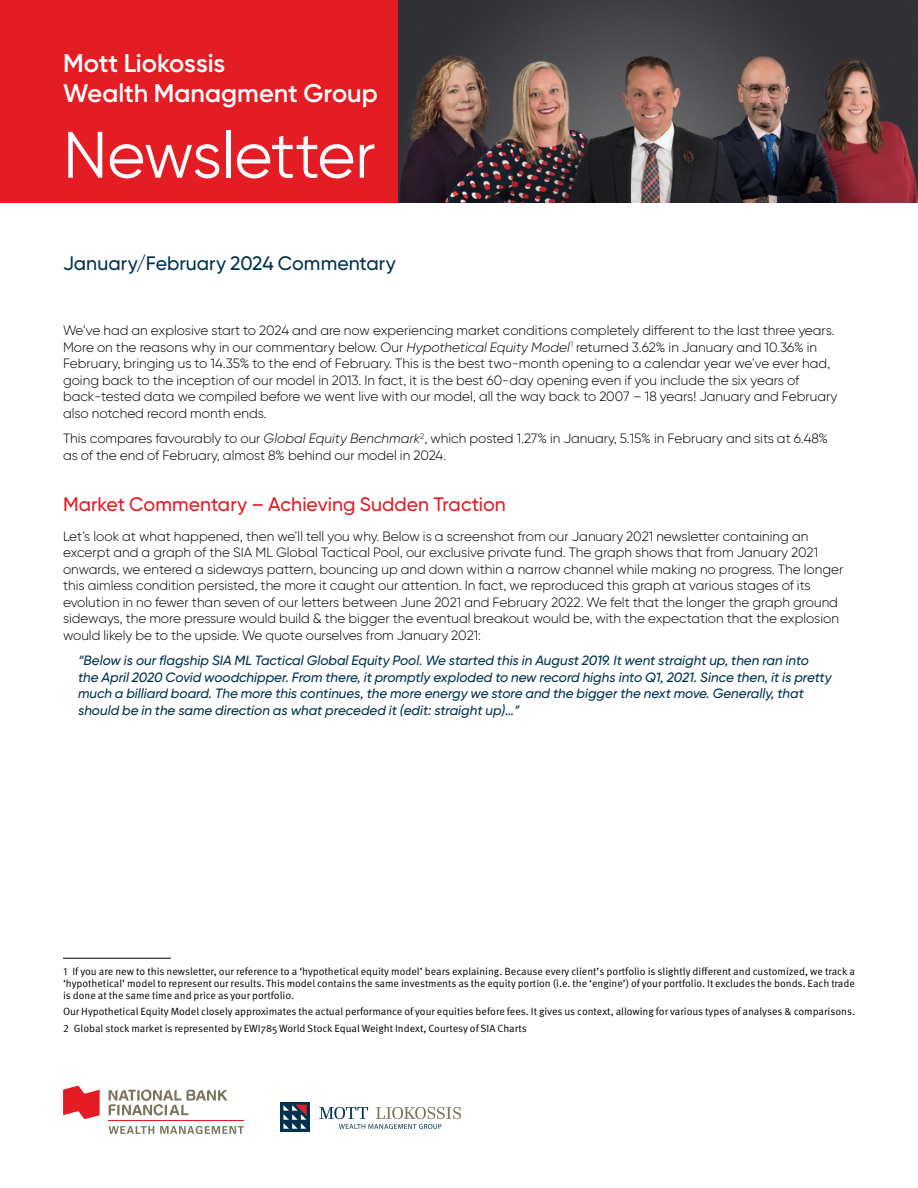
<style>
.page{position:relative;width:918px;height:1188px;background:#fff}
.page>*{position:absolute;margin:0;border:0;box-sizing:border-box;transform-origin:0 0}
.t1{font:65.4px "Gilroy BN";letter-spacing:-.01em;color:#fff}
.t2{font:600 25.5px/30px "Gilroy BN";color:#fff}
.t3{font:500 19.5px "Gilroy BN";color:#e41c23}
.MASTER_Cover_Date{font:500 19.5px "Gilroy BN";color:#00324d}
.t4{font:300 13.5px/16.5px "Gilroy BN";color:#000}
.texte_exerbe{font:italic 500 13.5px/16.5px "Gilroy BN";color:#00324d}
.note{font:10.5px/12px "Meta Pro Norm";color:#000;text-align:justify}
.s1{color:#e41c23}
.s2{font-style:italic}
</style>
<div class="page">
<div style="left:0;top:0;width:459px;height:203px;background:#e41c23"></div>
<svg style="left:63px;top:1086px;width:37px;height:33px"></svg>
<svg style="left:109px;top:1126px;width:45px;height:8px"></svg>
<svg style="left:160px;top:1126px;width:84px;height:8px"></svg>
<hr style="left:109px;top:1120px;width:135px;height:1px;background:#e41c23">
<svg style="left:109px;top:1089px;width:119px;height:27px"></svg>
<svg style="left:319px;top:1107px;width:142px;height:22px"></svg>
<div style="left:280px;top:1102px;width:30px;height:30px;background:#00324d"></div>
<svg style="left:283px;top:1105px;width:24px;height:24px"></svg>
<hr style="left:63px;top:958px;width:108px;height:1px;background:#000">
<img style="left:398px;top:0;width:520px;height:203px">
<p class="t2" style="left:63px;top:48px;width:316px">Mott Liokossis<br>Wealth Managment Group</p>
<p class="t1" style="left:63px;top:115px;width:325px">Newsletter<span class="s1">.</span></p>
<p class="MASTER_Cover_Date" style="left:63px;top:251px;width:334px">January/February 2024 Commentary</p>
<p class="t4" style="left:63px;top:322px;width:776px">We’ve had an explosive start to 2024 and are now experiencing market conditions completely different to the last three years.<br>More on the reasons why in our commentary below. Our <span class="s2">Hypothetical Equity Model</span><sup>1</sup> returned 3.62% in January and 10.36% in February, bringing us to 14.35% to the end of February. This is the best two-month opening to a calendar year we’ve ever had, going back to the inception of our model in 2013. In fact, it is the best 60-day opening even if you include the six years of back-tested data we compiled before we went live with our model, all the way back to 2007 – 18 years! January and February also notched record month ends.</p>
<p class="t4" style="left:63px;top:430px;width:767px">This compares favourably to our <span class="s2">Global Equity Benchmark</span><sup>2</sup>, which posted 1.27% in January, 5.15% in February and sits at 6.48% as of the end of February, almost 8% behind our model in 2024.</p>
<h2 class="t3" style="left:63px;top:492px;width:444px">Market Commentary – Achieving Sudden Traction</h2>
<p class="t4" style="left:63px;top:528px;width:782px">Let’s look at what happened, then we’ll tell you why. Below is a screenshot from our January 2021 newsletter containing an excerpt and a graph of the SIA ML Global Tactical Pool, our exclusive private fund. The graph shows that from January 2021 onwards, we entered a sideways pattern, bouncing up and down within a narrow channel while making no progress. The longer this aimless condition persisted, the more it caught our attention. In fact, we reproduced this graph at various stages of its evolution in no fewer than seven of our letters between June 2021 and February 2022. We felt that the longer the graph ground sideways, the more pressure would build &amp; the bigger the eventual breakout would be, with the expectation that the explosion would likely be to the upside. We quote ourselves from January 2021:</p>
<p class="texte_exerbe" style="left:78px;top:652px;width:755px">“Below is our flagship SIA ML Tactical Global Equity Pool. We started this in August 2019. It went straight up, then ran into the April 2020 Covid woodchipper. From there, it promptly exploded to new record highs into Q1, 2021. Since then, it is pretty much a billiard board. The more this continues, the more energy we store and the bigger the next move. Generally, that should be in the same direction as what preceded it (edit: straight up)…”</p>
<p class="note" style="left:63px;top:964px;width:793px">1 If you are new to this newsletter, our reference to a ‘hypothetical equity model’ bears explaining. Because every client’s portfolio is slightly different and customized, we track a ‘hypothetical’ model to represent our results. This model contains the same investments as the equity portion (i.e. the ‘engine’) of your portfolio. It excludes the bonds. Each trade is done at the same time and price as your portfolio.</p>
<p class="note" style="left:63px;top:1005px;width:794px">Our Hypothetical Equity Model closely approximates the actual performance of your equities before fees. It gives us context, allowing for various types of analyses &amp; comparisons.</p>
<p class="note" style="left:63px;top:1021px;width:465px">2 Global stock market is represented by EWI785 World Stock Equal Weight Indext, Courtesy of SIA Charts</p>
</div>
